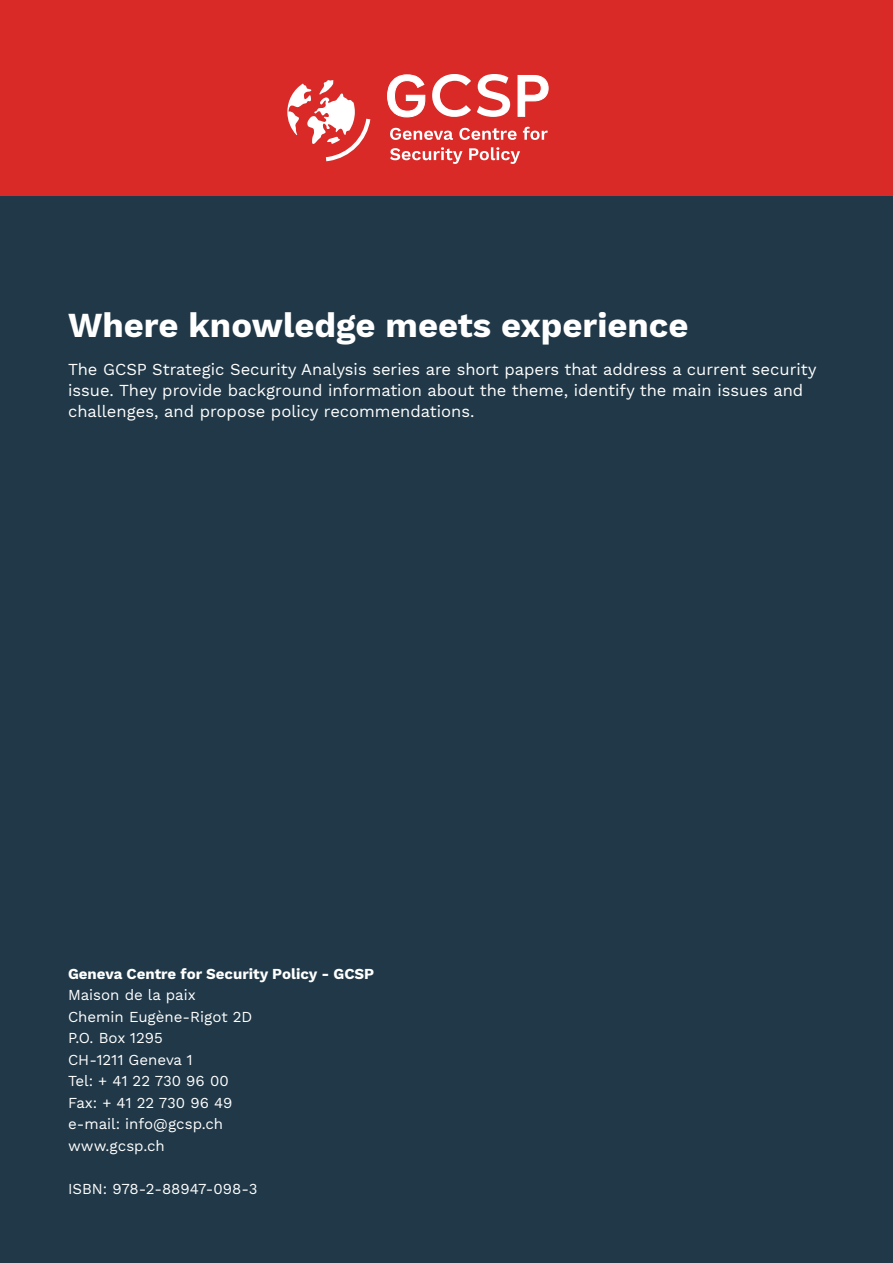
<style>
.page{position:relative;width:893px;height:1263px;background:#fff}
.page>*{position:absolute;margin:0;border:0;box-sizing:border-box;transform-origin:0 0}
.t1{font:700 34.5px "Work Sans";color:#fff}
.t2{font:16.5px/21px "Work Sans";color:#fff}
.t3{font:15px/21.5px "Work Sans";color:#fff}
.t4{font:700 15px "Work Sans";color:#fff}
</style>
<div class="page">
<div style="left:0;top:0;width:893px;height:1066px;background:#da2a28"></div>
<div style="left:0;top:196px;width:893px;height:1067px;background:#203847"></div>
<svg style="left:287px;top:80px;width:83px;height:81px"></svg>
<svg style="left:387px;top:74px;width:39px;height:44px"></svg>
<svg style="left:432px;top:74px;width:39px;height:43px"></svg>
<svg style="left:477px;top:74px;width:33px;height:43px"></svg>
<svg style="left:517px;top:75px;width:32px;height:42px"></svg>
<svg style="left:390px;top:128px;width:63px;height:12px"></svg>
<svg style="left:459px;top:128px;width:58px;height:12px"></svg>
<svg style="left:523px;top:127px;width:25px;height:13px"></svg>
<svg style="left:390px;top:147px;width:72px;height:17px"></svg>
<svg style="left:469px;top:147px;width:51px;height:17px"></svg>
<h1 class="t1" style="left:68px;top:305px;width:622px">Where knowledge meets experience</h1>
<p class="t2" style="left:68px;top:359px;width:750px">The GCSP Strategic Security Analysis series are short papers that address a current security issue. They provide background information about the theme, identify the main issues and challenges, and propose policy recommendations.</p>
<p class="t4" style="left:68px;top:965px;width:308px">Geneva Centre for Security Policy - GCSP</p>
<p class="t3" style="left:68px;top:985px;width:186px">Maison de la paix<br>Chemin Eugène-Rigot 2D<br>P.O. Box 1295<br>CH-1211 Geneva 1<br>Tel: + 41 22 730 96 00<br>Fax: + 41 22 730 96 49 e-mail: info@gcsp.ch www.gcsp.ch</p>
<p class="t3" style="left:68px;top:1179px;width:191px">ISBN: 978-2-88947-098-3</p>
</div>
